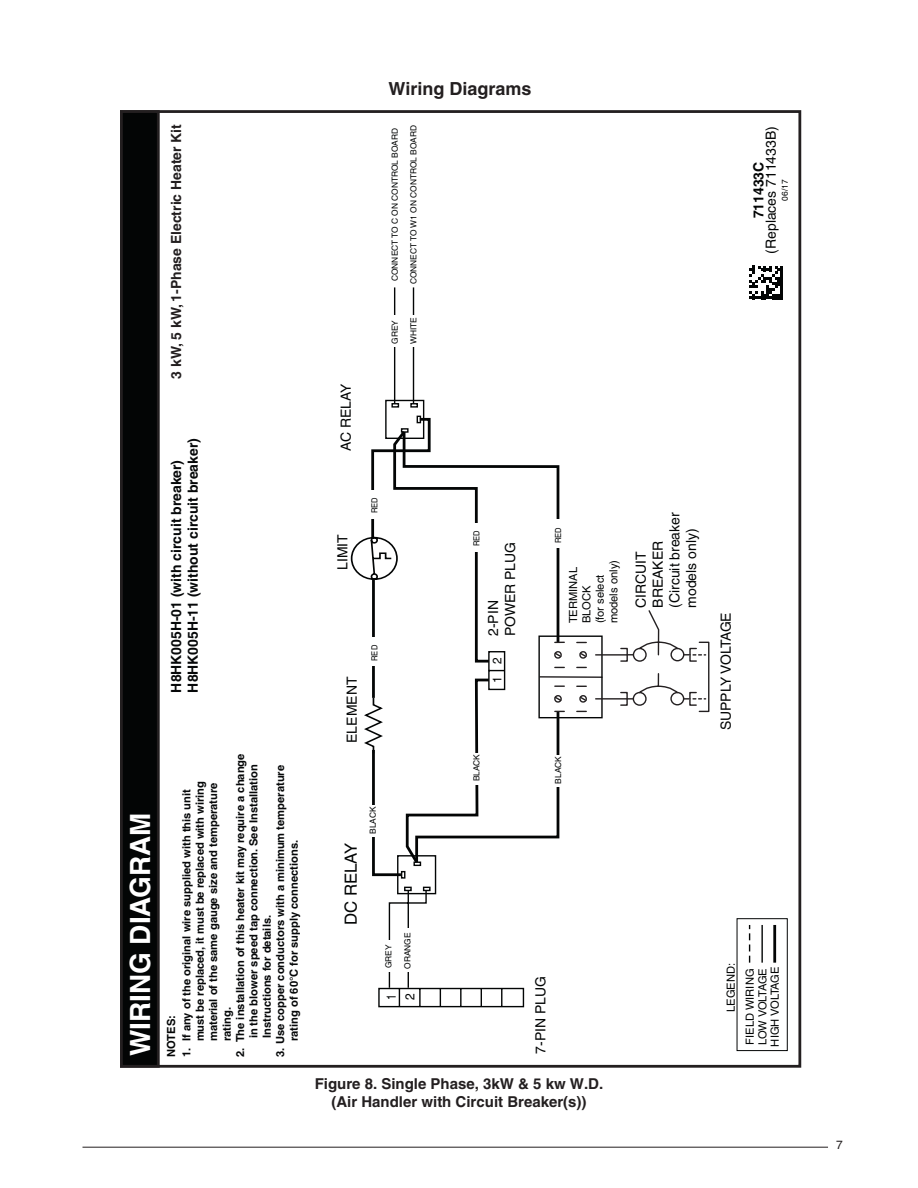
<style>
.page{position:relative;width:918px;height:1188px;background:#fff}
.page>*{position:absolute;margin:0;border:0;box-sizing:border-box;transform-origin:0 0}
.t1{font:700 27.9px "Helvetica";color:#fff}
.t2{font:700 18px "Helvetica";color:#231f20}
.t3{font:16.8px "Helvetica";color:#030505}
.t4{font:700 15px/18px "Helvetica";color:#231f20;text-align:center}
.t5{font:13.95px/16.8px "Helvetica";color:#030505}
.t6{font:700 13.95px/16.8px "Helvetica";color:#060809}
.t7{font:700 13.95px "Helvetica";color:#221e1f}
.t8{font:700 13.95px "Helvetica";color:#030505}
.t9{font:12.9px/18.9px "Helvetica";color:#030505;scale:.8 1}
.t10{font:12.3px "Helvetica";color:#030505}
.t11{font:12px "Helvetica";color:#231f20}
.t12{font:700 11.1px/13.4px "Helvetica";color:#060809}
.t13{font:11.1px/13.4px "Helvetica";color:#030505}
.t14{font:11.1px/12.6px "Helvetica";letter-spacing:-.03em;color:#030505}
.t15{font:700 11.1px "Helvetica";color:#030505}
.t16{font:8.4px "Helvetica";color:#030505}
.t17{font:8.4px "Helvetica";color:#030505;scale:.9 1}
</style>
<div class="page">
<hr style="left:82px;top:1147px;width:746px;height:1px;background:#231f20">
<hr style="left:413px;top:287px;width:1px;height:117px;background:#030505">
<hr style="left:394px;top:287px;width:1px;height:117px;background:#030505">
<svg style="left:350px;top:399px;width:356px;height:609px"></svg>
<div style="left:699px;top:642px;width:10px;height:70px;border:1px solid #231f20"></div>
<div style="left:366px;top:806px;width:10px;height:31px;background:#fff"></div>
<div style="left:368px;top:638px;width:9px;height:28px;background:#fff"></div>
<div style="left:368px;top:490px;width:9px;height:28px;background:#fff"></div>
<div style="left:552px;top:755px;width:9px;height:32px;background:#fff"></div>
<div style="left:552px;top:520px;width:9px;height:28px;background:#fff"></div>
<div style="left:388px;top:316px;width:10px;height:31px;background:#fff"></div>
<div style="left:407px;top:316px;width:10px;height:31px;background:#fff"></div>
<div style="left:737px;top:918px;width:51px;height:133px;border:1px solid #030505"></div>
<svg style="left:749px;top:925px;width:1px;height:38px"></svg>
<hr style="left:761px;top:925px;width:2px;height:38px;background:#030505">
<hr style="left:773px;top:925px;width:3px;height:38px;background:#030505">
<div style="left:121px;top:112px;width:37px;height:954px;background:#030505"></div>
<div style="left:120px;top:110px;width:40px;height:958px;border:3px solid #231f20"></div>
<hr style="left:780px;top:266px;width:3px;height:33px;background:#030505">
<svg style="left:750px;top:266px;width:30px;height:33px"></svg>
<h1 class="t1" style="left:123px;top:1056px;width:245px;rotate:-90deg">WIRING DIAGRAM</h1>
<p class="t7" style="left:168px;top:379px;width:256px;rotate:-90deg">3 kW, 5 kW, 1-Phase Electric Heater Kit</p>
<p class="t6" style="left:168px;top:693px;width:256px;rotate:-90deg">H8HK005H-01 (with circuit breaker)<br>H8HK005H-11 (without circuit breaker)</p>
<p class="t12" style="left:233px;top:1038px;width:286px;text-indent:-18px;rotate:-90deg">2. The installation of this heater kit may require a change in the blower speed tap connection. See Installation<br>Instructions for details.</p>
<p class="t12" style="left:274px;top:1041px;width:278px;text-indent:-16px;rotate:-90deg">3. Use copper conductors with a minimum temperature rating of 60°C for supply connections.</p>
<p class="t12" style="left:180px;top:1041px;width:262px;text-indent:-16px;rotate:-90deg">1. If any of the original wire supplied with this unit must be replaced, it must be replaced with wiring material of the same gauge size and temperature rating.</p>
<p class="t15" style="left:164px;top:1057px;width:43px;rotate:-90deg">NOTES:</p>
<h2 class="t2" style="left:389px;top:78px;width:145px">Wiring Diagrams</h2>
<p class="t16" style="left:390px;top:281px;width:154px;rotate:-90deg">CONNECT TO C ON CONTROL BOARD</p>
<p class="t16" style="left:409px;top:284px;width:161px;rotate:-90deg">CONNECT TO W1 ON CONTROL BOARD</p>
<p class="t5" style="left:337px;top:451px;width:69px;rotate:-90deg">AC RELAY</p>
<p class="t5" style="left:334px;top:570px;width:37px;rotate:-90deg">LIMIT</p>
<p class="t16" style="left:390px;top:344px;width:25px;rotate:-90deg">GREY</p>
<p class="t16" style="left:409px;top:344px;width:28px;rotate:-90deg">WHITE</p>
<p class="t17" style="left:370px;top:513px;width:19px;rotate:-90deg">RED</p>
<p class="t5" style="left:344px;top:743px;width:67px;rotate:-90deg">ELEMENT</p>
<p class="t17" style="left:370px;top:661px;width:19px;rotate:-90deg">RED</p>
<h3 class="t3" style="left:341px;top:925px;width:84px;rotate:-90deg">DC RELAY</h3>
<p class="t16" style="left:368px;top:834px;width:29px;rotate:-90deg">BLACK</p>
<p class="t16" style="left:384px;top:968px;width:25px;rotate:-90deg">GREY</p>
<p class="t16" style="left:403px;top:969px;width:38px;rotate:-90deg">ORANGE</p>
<p class="t9" style="left:382px;top:1000px;width:10px;rotate:-90deg">1<br>2</p>
<p class="t17" style="left:472px;top:546px;width:19px;rotate:-90deg">RED</p>
<p class="t5" style="left:485px;top:636px;width:96px;rotate:-90deg">2-PIN<br>POWER PLUG</p>
<p class="t10" style="left:490px;top:683px;width:27px;rotate:-90deg">1 2</p>
<p class="t16" style="left:472px;top:781px;width:29px;rotate:-90deg">BLACK</p>
<p class="t17" style="left:553px;top:543px;width:19px;rotate:-90deg">RED</p>
<p class="t13" style="left:567px;top:623px;width:65px;rotate:-90deg">TERMINAL<br>BLOCK<br>(for select models only)</p>
<p class="t16" style="left:553px;top:784px;width:29px;rotate:-90deg">BLACK</p>
<p class="t5" style="left:532px;top:1054px;width:79px;rotate:-90deg">7-PIN PLUG</p>
<h3 class="t4" style="left:315px;top:1075px;width:290px">Figure 8. Single Phase, 3kW &amp; 5 kw W.D. (Air Handler with Circuit Breaker(s))</h3>
<p class="t5" style="left:633px;top:608px;width:97px;rotate:-90deg">CIRCUIT<br>BREAKER (Circuit breaker models only)</p>
<p class="t5" style="left:762px;top:254px;width:129px;rotate:-90deg">(Replaces 711433B)</p>
<p class="t8" style="left:750px;top:218px;width:58px;rotate:-90deg">711433C</p>
<p class="t16" style="left:780px;top:201px;width:22px;rotate:-90deg">06/17</p>
<p class="t5" style="left:717px;top:730px;width:120px;rotate:-90deg">SUPPLY VOLTAGE</p>
<p class="t13" style="left:724px;top:1012px;width:51px;rotate:-90deg">LEGEND:</p>
<p class="t14" style="left:756px;top:1047px;width:81px;rotate:-90deg">LOW VOLTAGE<br>HIGH VOLTAGE</p>
<p class="t13" style="left:743px;top:1045px;width:77px;rotate:-90deg">FIELD WIRING</p>
<p class="t11" style="left:836px;top:1138px;width:8px">7</p>
</div>
